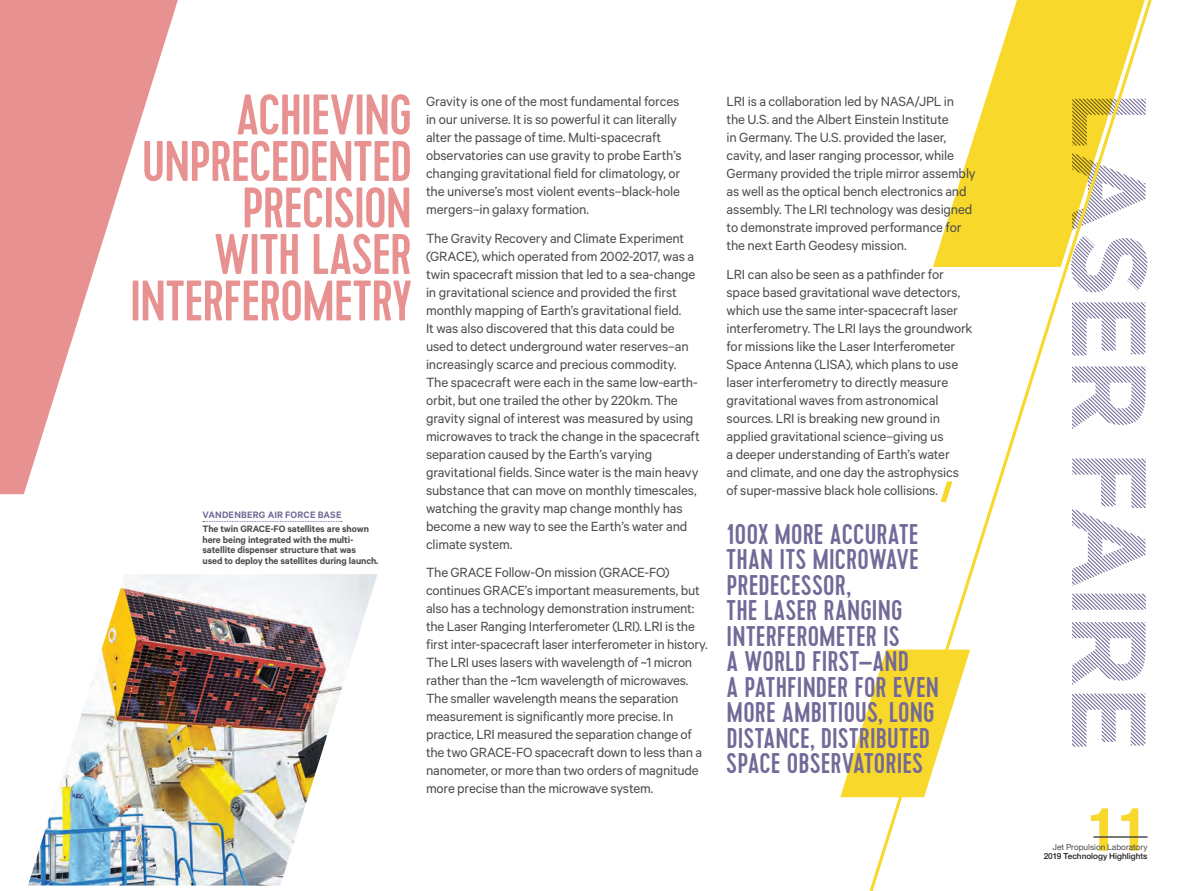
<style>
.page{position:relative;width:1188px;height:891px;background:#fff}
.page>*{position:absolute;margin:0;border:0;box-sizing:border-box;transform-origin:0 0}
.t1{font:700 condensed 60px "Helvetica Neue";color:#f8d82b}
.med-rt-coral{font:500 57px "Cervo";letter-spacing:-.02em;color:#e79191}
.md_head_lf{font:500 28.5px/25.5px "Cervo";letter-spacing:.005em;color:#736998}
.body_10_12{font:15px/18px "Calibre";letter-spacing:-.01em;color:#4b4c4d}
.caption_7pt_bk{font:600 10.5px/10.5px "Calibre";letter-spacing:-.01em;color:#4b4c4d}
.caption_title{font:600 10.5px "Calibre";letter-spacing:.02em;color:#736998}
.t2{font:500 8.25px "Helvetica Neue";color:#231f20}
.t3{font:8.25px "Helvetica Neue";color:#4b4c4d}
</style>
<div class="page">
<img style="left:28px;top:574px;width:349px;height:312px">
<svg style="left:0;top:0;width:178px;height:494px;fill:#e79191"></svg>
<svg style="left:203px;top:521px;width:139px;height:1px"></svg>
<svg style="left:867px;top:267px;width:280px;height:624px"></svg>
<svg style="left:933px;top:0;width:219px;height:267px;fill:#f8d82b"></svg>
<hr style="left:1094px;top:836px;width:54px;height:2px;background:#4b4c4d">
<svg style="left:941px;top:481px;width:11px;height:21px"></svg>
<svg style="left:840px;top:650px;width:130px;height:147px"></svg>
<p class="med-rt-coral" style="left:236px;top:81px;width:178px">ACHIEVING</p>
<p class="med-rt-coral" style="left:142px;top:128px;width:272px">UNPRECEDENTED</p>
<p class="med-rt-coral" style="left:242px;top:174px;width:172px">PRECISION</p>
<p class="med-rt-coral" style="left:214px;top:221px;width:200px">WITH LASER</p>
<p class="med-rt-coral" style="left:130px;top:267px;width:284px">INTERFEROMETRY</p>
<p class="caption_title" style="left:202px;top:509px;width:140px">VANDENBERG AIR FORCE BASE</p>
<p class="caption_7pt_bk" style="left:202px;top:523px;width:178px">The twin GRACE-FO satellites are shown here being integrated with the multi&shy;satellite dispenser structure that was used to deploy the satellites during launch.</p>
<p class="body_10_12" style="left:426px;top:92px;width:257px">Gravity is one of the most fundamental forces in our universe. It is so powerful it can literally alter the passage of time. Multi-spacecraft observatories can use gravity to probe Earth’s changing gravitational field for climatology, or the universe’s most violent events–black-hole mergers–in galaxy formation.</p>
<p class="body_10_12" style="left:426px;top:228px;width:275px">The Gravity Recovery and Climate Experiment (GRACE), which operated from 2002-2017, was a twin spacecraft mission that led to a sea-change in gravitational science and provided the first monthly mapping of Earth’s gravitational field.<br>It was also discovered that this data could be used to detect underground water reserves–an increasingly scarce and precious commodity.<br>The spacecraft were each in the same low-earth&shy;orbit, but one trailed the other by 220km. The gravity signal of interest was measured by using microwaves to track the change in the spacecraft separation caused by the Earth’s varying gravitational fields. Since water is the main heavy substance that can move on monthly timescales, watching the gravity map change monthly has become a new way to see the Earth’s water and climate system.</p>
<p class="body_10_12" style="left:426px;top:563px;width:283px">The GRACE Follow-On mission (GRACE-FO) continues GRACE’s important measurements, but also has a technology demonstration instrument: the Laser Ranging Interferometer (LRI). LRI is the first inter-spacecraft laser interferometer in history.<br>The LRI uses lasers with wavelength of ~1 micron rather than the ~1cm wavelength of microwaves.<br>The smaller wavelength means the separation measurement is significantly more precise. In practice, LRI measured the separation change of the two GRACE-FO spacecraft down to less than a nanometer, or more than two orders of magnitude more precise than the microwave system.</p>
<p class="body_10_12" style="left:727px;top:92px;width:251px">LRI is a collaboration led by NASA/JPL in the U.S. and the Albert Einstein Institute<br>in Germany. The U.S. provided the laser, cavity, and laser ranging processor, while Germany provided the triple mirror assembly as well as the optical bench electronics and assembly. The LRI technology was designed to demonstrate improved performance for the next Earth Geodesy mission.</p>
<p class="body_10_12" style="left:727px;top:264px;width:247px">LRI can also be seen as a pathfinder for space based gravitational wave detectors, which use the same inter-spacecraft laser interferometry. The LRI lays the groundwork for missions like the Laser Interferometer Space Antenna (LISA), which plans to use laser interferometry to directly measure gravitational waves from astronomical sources. LRI is breaking new ground in applied gravitational science–giving us<br>a deeper understanding of Earth’s water and climate, and one day the astrophysics of super-massive black hole collisions.</p>
<p class="md_head_lf" style="left:727px;top:522px;width:214px">100X MORE ACCURATE<br>THAN ITS MICROWAVE<br>PREDECESSOR,<br>THE LASER RANGING<br>INTERFEROMETER IS<br>A WORLD FIRST–AND<br>A PATHFINDER FOR EVEN<br>MORE AMBITIOUS, LONG<br>DISTANCE, DISTRIBUTED<br>SPACE OBSERVATORIES</p>
<h1 class="t1" style="left:1088px;top:780px;width:61px">11</h1>
<p class="t3" style="left:1053px;top:841px;width:96px">Jet Propulsion Laboratory</p>
<p class="t2" style="left:1044px;top:850px;width:105px">2019 Technology Highlights</p>
</div>
